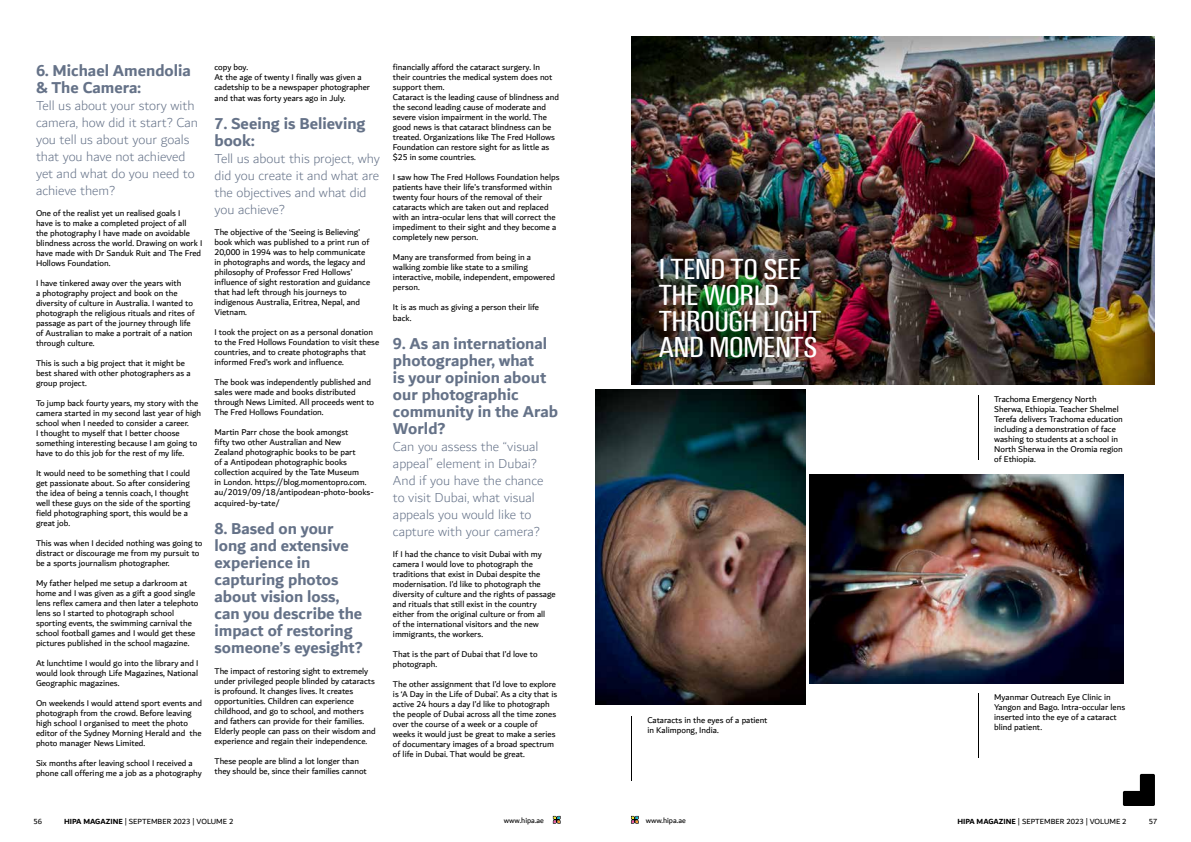
<style>
.page{position:relative;width:1191px;height:842px;background:#fff}
.page>*{position:absolute;margin:0;border:0;box-sizing:border-box;transform-origin:0 0}
.t1{font:30px/26px "Unitus T Regular Condensed Ro 1";color:#fff}
.t2{font:700 17px/17px "Dubai";color:#657288}
.t3{font:300 14px/17px "Dubai";color:#657288}
.t4{font:9px/10px "Dubai";color:#000}
.t5{font:8px "Dubai";color:#000}
.s1{font-weight:700}
</style>
<div class="page">
<svg style="left:630px;top:816px;width:9px;height:8px"></svg>
<svg style="left:552px;top:816px;width:9px;height:8px"></svg>
<img style="left:631px;top:36px;width:524px;height:349px">
<img style="left:809px;top:474px;width:314px;height:209px">
<img style="left:595px;top:389px;width:210px;height:315px">
<hr style="left:978px;top:395px;width:1px;height:65px;background:#000">
<hr style="left:978px;top:693px;width:1px;height:65px;background:#000">
<hr style="left:631px;top:716px;width:1px;height:65px;background:#000">
<svg style="left:1123px;top:774px;width:32px;height:32px"></svg>
<h2 class="t2" style="left:36px;top:61px;width:156px">6. Michael Amendolia &amp; The Camera:</h2>
<h3 class="t3" style="left:36px;top:97px;width:163px">Tell us about your story with camera, how did it start? Can you tell us about your goals that you have not achieved yet and what do you need to achieve them?</h3>
<p class="t4" style="left:36px;top:208px;width:168px">One of the realist yet un realised goals I<br>have is to make a completed project of all<br>the photography I have made on avoidable blindness across the world. Drawing on work I have made with Dr Sanduk Ruit and The Fred Hollows Foundation.</p>
<p class="t4" style="left:36px;top:278px;width:160px">I have tinkered away over the years with<br>a photography project and book on the diversity of culture in Australia. I wanted to photograph the religious rituals and rites of passage as part of the journey through life of Australian to make a portrait of a nation through culture.</p>
<p class="t4" style="left:36px;top:358px;width:156px">This is such a big project that it might be best shared with other photographers as a group project.</p>
<p class="t4" style="left:36px;top:398px;width:167px">To jump back fourty years, my story with the camera started in my second last year of high school when I needed to consider a career.<br>I thought to myself that I better choose something interesting because I am going to have to do this job for the rest of my life.</p>
<p class="t4" style="left:36px;top:468px;width:156px">It would need to be something that I could get passionate about. So after considering the idea of being a tennis coach, I thought well these guys on the side of the sporting field photographing sport, this would be a great job.</p>
<p class="t4" style="left:36px;top:538px;width:168px">This was when I decided nothing was going to distract or discourage me from my pursuit to be a sports journalism photographer.</p>
<p class="t4" style="left:36px;top:578px;width:164px">My father helped me setup a darkroom at home and I was given as a gift a good single lens reflex camera and then later a telephoto lens so I started to photograph school sporting events, the swimming carnival the school football games and I would get these pictures published in the school magazine.</p>
<p class="t4" style="left:36px;top:658px;width:164px;text-align:justify">At lunchtime I would go into the library and I would look through Life Magazines, National Geographic magazines.</p>
<p class="t4" style="left:36px;top:698px;width:167px">On weekends I would attend sport events and photograph from the crowd. Before leaving high school I organised to meet the photo editor of the Sydney Morning Herald and the photo manager News Limited.</p>
<p class="t4" style="left:36px;top:758px;width:167px">Six months after leaving school I received a phone call offering me a job as a photography</p>
<p class="t4" style="left:214px;top:62px;width:157px">copy boy.<br>At the age of twenty I finally was given a cadetship to be a newspaper photographer</p>
<p class="t4" style="left:214px;top:93px;width:132px">and that was forty years ago in July.</p>
<h2 class="t2" style="left:214px;top:114px;width:153px">7. Seeing is Believing book:</h2>
<h3 class="t3" style="left:214px;top:150px;width:167px">Tell us about this project, why did you create it and what are the objectives and what did you achieve?</h3>
<p class="t4" style="left:214px;top:227px;width:157px">The objective of the ‘Seeing is Believing’ book which was published to a print run of 20,000 in 1994 was to help communicate in photographs and words, the legacy and philosophy of Professor Fred Hollows’ influence of sight restoration and guidance that had left through his journeys to indigenous Australia, Eritrea, Nepal, and Vietnam.</p>
<p class="t4" style="left:214px;top:327px;width:166px">I took the project on as a personal donation to the Fred Hollows Foundation to visit these countries, and to create photographs that informed Fred’s work and influence.</p>
<p class="t4" style="left:214px;top:377px;width:161px">The book was independently published and sales were made and books distributed through News Limited. All proceeds went to The Fred Hollows Foundation.</p>
<p class="t4" style="left:214px;top:427px;width:161px">Martin Parr chose the book amongst<br>fifty two other Australian and New<br>Zealand photographic books to be part<br>of a Antipodean photographic books collection acquired by the Tate Museum<br>in London. https://blog.momentopro.com. au/2019/09/18/antipodean-photo-books-</p>
<p class="t4" style="left:214px;top:498px;width:67px">acquired-by-tate/</p>
<h2 class="t2" style="left:214px;top:519px;width:150px">8. Based on your long and extensive experience in capturing photos about vision loss, can you describe the impact of restoring someone’s eyesight?</h2>
<p class="t4" style="left:214px;top:666px;width:163px">The impact of restoring sight to extremely under privileged people blinded by cataracts is profound. It changes lives. It creates opportunities. Children can experience childhood, and go to school, and mothers and fathers can provide for their families.<br>Elderly people can pass on their wisdom and experience and regain their independence.</p>
<p class="t4" style="left:214px;top:756px;width:154px">These people are blind a lot longer than they should be, since their families cannot</p>
<p class="t4" style="left:393px;top:62px;width:167px">financially afford the cataract surgery. In their countries the medical system does not support them.<br>Cataract is the leading cause of blindness and the second leading cause of moderate and severe vision impairment in the world. The good news is that cataract blindness can be treated. Organizations like The Fred Hollows Foundation can restore sight for as little as $25 in some countries.</p>
<p class="t4" style="left:393px;top:172px;width:168px">I saw how The Fred Hollows Foundation helps patients have their life’s transformed within twenty four hours of the removal of their cataracts which are taken out and replaced with an intra-ocular lens that will correct the impediment to their sight and they become a completely new person.</p>
<p class="t4" style="left:393px;top:252px;width:163px">Many are transformed from being in a walking zombie like state to a smiling interactive, mobile, independent, empowered person.</p>
<p class="t4" style="left:393px;top:301px;width:148px;line-height:11px">It is as much as giving a person their life back.</p>
<h2 class="t2" style="left:393px;top:334px;width:167px">9. As an international photographer, what<br>is your opinion about our photographic community in the Arab<br>World?</h2>
<h3 class="t3" style="left:393px;top:438px;width:152px">Can you assess the “visual appeal” element in Dubai?<br>And if you have the chance to visit Dubai, what visual appeals you would like to capture with your camera?</h3>
<p class="t4" style="left:393px;top:549px;width:164px">If I had the chance to visit Dubai with my camera I would love to photograph the traditions that exist in Dubai despite the modernisation. I’d like to photograph the diversity of culture and the rights of passage and rituals that still exist in the country either from the original culture or from all<br>of the international visitors and the new immigrants, the workers.</p>
<p class="t4" style="left:393px;top:649px;width:146px">That is the part of Dubai that I’d love to photograph.</p>
<p class="t4" style="left:393px;top:679px;width:166px">The other assignment that I’d love to explore is ‘A Day in the Life of Dubai’. As a city that is active 24 hours a day I’d like to photograph the people of Dubai across all the time zones over the course of a week or a couple of weeks it would just be great to make a series of documentary images of a broad spectrum of life in Dubai. That would be great.</p>
<h1 class="t1" style="left:659px;top:256px;width:163px">I TEND TO SEE<br>THE WORLD<br>THROUGH LIGHT<br>AND MOMENTS</h1>
<p class="t4" style="left:647px;top:714px;width:122px">Cataracts in the eyes of a patient in Kalimpong, India.</p>
<p class="t4" style="left:994px;top:393px;width:130px">Trachoma Emergency North<br>Sherwa, Ethiopia. Teacher Shelmel<br>Terefa delivers Trachoma education including a demonstration of face washing to students at a school in<br>North Sherwa in the Oromia region of Ethiopia.</p>
<p class="t4" style="left:994px;top:692px;width:132px">Myanmar Outreach Eye Clinic in<br>Yangon and Bago. Intra-occular lens inserted into the eye of a cataract blind patient.</p>
<p class="t5" style="left:33px;top:816px;width:10px">56</p>
<p class="t5" style="left:64px;top:816px;width:171px"><span class="s1">HIPA MAGAZINE</span> | SEPTEMBER 2023 | VOLUME 2</p>
<p class="t5" style="left:504px;top:815px;width:42px">www.hipa.ae</p>
<p class="t5" style="left:645px;top:815px;width:42px">www.hipa.ae</p>
<p class="t5" style="left:957px;top:816px;width:171px"><span class="s1">HIPA MAGAZINE</span> | SEPTEMBER 2023 | VOLUME 2</p>
<p class="t5" style="left:1148px;top:816px;width:10px">57</p>
</div>
